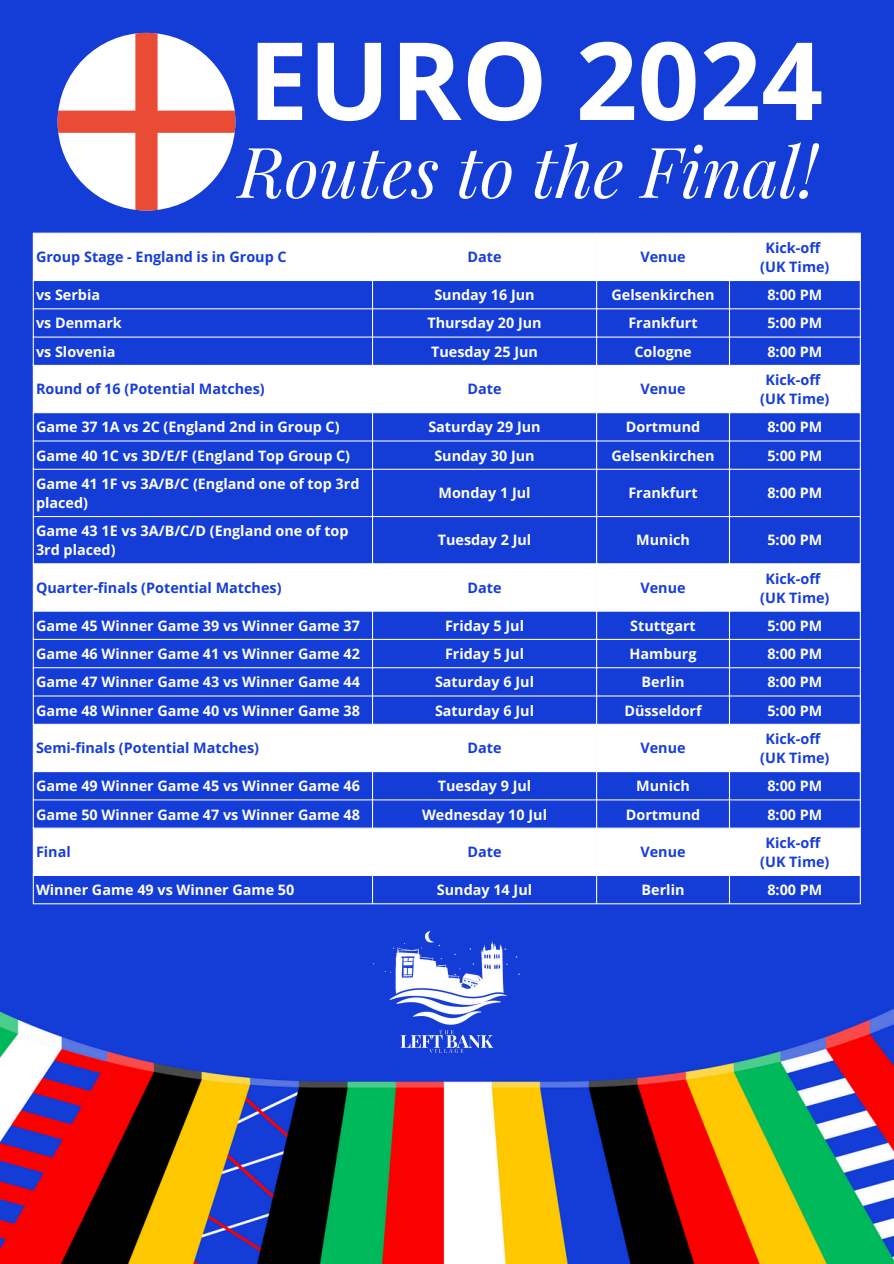
<style>
.page{position:relative;width:894px;height:1264px;background:#fff}
.page>*{position:absolute;margin:0;border:0;box-sizing:border-box;transform-origin:0 0}
.t1{font:700 108px "Open Sans";color:#fff}
.t2{font:italic 70.05px "Playfair Display";color:#fff}
.t3{font:700 14.4px/19.2px "Open Sans";color:#fff}
.t4{font:700 14.4px "Open Sans";color:#173dd9}
</style>
<div class="page">
<img style="left:0;top:0;width:893px;height:1263px">
<svg style="left:34px;top:234px;width:825px;height:641px;fill:#143cd7"></svg>
<hr style="left:33px;top:234px;width:1px;height:669px;background:#fff">
<hr style="left:372px;top:234px;width:1px;height:669px;background:#fff">
<hr style="left:596px;top:234px;width:1px;height:669px;background:#fff">
<hr style="left:728px;top:234px;width:1px;height:669px;background:#fff">
<hr style="left:859px;top:234px;width:1px;height:669px;background:#fff">
<hr style="left:33px;top:233px;width:827px;height:1px;background:#fff">
<hr style="left:33px;top:280px;width:827px;height:1px;background:#fff">
<hr style="left:33px;top:308px;width:827px;height:1px;background:#fff">
<hr style="left:33px;top:336px;width:827px;height:1px;background:#fff">
<hr style="left:33px;top:365px;width:827px;height:1px;background:#fff">
<hr style="left:33px;top:412px;width:827px;height:1px;background:#fff">
<hr style="left:33px;top:440px;width:827px;height:1px;background:#fff">
<hr style="left:33px;top:469px;width:827px;height:1px;background:#fff">
<hr style="left:33px;top:516px;width:827px;height:1px;background:#fff">
<hr style="left:33px;top:563px;width:827px;height:1px;background:#fff">
<hr style="left:33px;top:610px;width:827px;height:1px;background:#fff">
<hr style="left:33px;top:639px;width:827px;height:1px;background:#fff">
<hr style="left:33px;top:667px;width:827px;height:1px;background:#fff">
<hr style="left:33px;top:695px;width:827px;height:1px;background:#fff">
<hr style="left:33px;top:723px;width:827px;height:2px;background:#fff">
<hr style="left:33px;top:771px;width:827px;height:1px;background:#fff">
<hr style="left:33px;top:799px;width:827px;height:1px;background:#fff">
<hr style="left:33px;top:827px;width:827px;height:1px;background:#fff">
<hr style="left:33px;top:875px;width:827px;height:1px;background:#fff">
<hr style="left:33px;top:903px;width:827px;height:1px;background:#fff">
<img style="left:338px;top:921px;width:217px;height:138px">
<svg style="left:58px;top:33px;width:177px;height:177px"></svg>
<p class="t1" style="left:248px;top:5px;width:576px">EURO 2024</p>
<p class="t2" style="left:238px;top:122px;width:580px">Routes to the Final!</p>
<h1 class="t4" style="left:36px;top:246px;width:252px">Group Stage - England is in Group C</h1>
<p class="t4" style="left:467px;top:246px;width:36px">Date</p>
<p class="t4" style="left:640px;top:246px;width:47px">Venue</p>
<p class="t4" style="left:765px;top:237px;width:56px">Kick-off</p>
<p class="t4" style="left:760px;top:257px;width:71px">(UK Time)</p>
<p class="t3" style="left:36px;top:285px;width:66px">vs Serbia</p>
<p class="t3" style="left:434px;top:285px;width:102px">Sunday 16 Jun</p>
<p class="t3" style="left:611px;top:285px;width:104px">Gelsenkirchen</p>
<p class="t3" style="left:767px;top:285px;width:57px">8:00 PM</p>
<p class="t3" style="left:36px;top:313px;width:87px">vs Denmark</p>
<p class="t3" style="left:427px;top:313px;width:116px">Thursday 20 Jun</p>
<p class="t3" style="left:628px;top:313px;width:71px">Frankfurt</p>
<p class="t3" style="left:767px;top:313px;width:57px">5:00 PM</p>
<p class="t3" style="left:36px;top:341px;width:81px">vs Slovenia</p>
<p class="t3" style="left:431px;top:341px;width:108px">Tuesday 25 Jun</p>
<p class="t3" style="left:634px;top:341px;width:59px">Cologne</p>
<p class="t3" style="left:767px;top:341px;width:57px">8:00 PM</p>
<p class="t4" style="left:36px;top:379px;width:230px">Round of 16 (Potential Matches)</p>
<p class="t4" style="left:467px;top:379px;width:36px">Date</p>
<p class="t4" style="left:640px;top:379px;width:47px">Venue</p>
<p class="t4" style="left:765px;top:370px;width:56px">Kick-off</p>
<p class="t4" style="left:760px;top:389px;width:71px">(UK Time)</p>
<p class="t3" style="left:36px;top:417px;width:305px">Game 37 1A vs 2C (England 2nd in Group C)</p>
<p class="t3" style="left:428px;top:417px;width:114px">Saturday 29 Jun</p>
<p class="t3" style="left:625px;top:417px;width:76px">Dortmund</p>
<p class="t3" style="left:767px;top:417px;width:57px">8:00 PM</p>
<p class="t3" style="left:36px;top:445px;width:315px">Game 40 1C vs 3D/E/F (England Top Group C)</p>
<p class="t3" style="left:434px;top:445px;width:102px">Sunday 30 Jun</p>
<p class="t3" style="left:611px;top:445px;width:104px">Gelsenkirchen</p>
<p class="t3" style="left:767px;top:445px;width:57px">5:00 PM</p>
<p class="t3" style="left:36px;top:474px;width:325px">Game 41 1F vs 3A/B/C (England one of top 3rd placed)</p>
<p class="t3" style="left:438px;top:483px;width:94px">Monday 1 Jul</p>
<p class="t3" style="left:628px;top:483px;width:71px">Frankfurt</p>
<p class="t3" style="left:767px;top:483px;width:57px">8:00 PM</p>
<p class="t3" style="left:36px;top:521px;width:314px">Game 43 1E vs 3A/B/C/D (England one of top<br>3rd placed)</p>
<p class="t3" style="left:437px;top:530px;width:95px">Tuesday 2 Jul</p>
<p class="t3" style="left:636px;top:530px;width:55px">Munich</p>
<p class="t3" style="left:767px;top:530px;width:57px">5:00 PM</p>
<p class="t4" style="left:36px;top:577px;width:247px">Quarter-finals (Potential Matches)</p>
<p class="t4" style="left:467px;top:577px;width:36px">Date</p>
<p class="t4" style="left:640px;top:577px;width:47px">Venue</p>
<p class="t4" style="left:765px;top:568px;width:56px">Kick-off</p>
<p class="t4" style="left:760px;top:587px;width:71px">(UK Time)</p>
<p class="t3" style="left:36px;top:615px;width:325px">Game 45 Winner Game 39 vs Winner Game 37</p>
<p class="t3" style="left:445px;top:615px;width:80px">Friday 5 Jul</p>
<p class="t3" style="left:630px;top:615px;width:67px">Stuttgart</p>
<p class="t3" style="left:767px;top:615px;width:57px">5:00 PM</p>
<p class="t3" style="left:36px;top:644px;width:325px">Game 46 Winner Game 41 vs Winner Game 42</p>
<p class="t3" style="left:445px;top:644px;width:80px">Friday 5 Jul</p>
<p class="t3" style="left:629px;top:644px;width:68px">Hamburg</p>
<p class="t3" style="left:767px;top:644px;width:57px">8:00 PM</p>
<p class="t3" style="left:36px;top:672px;width:325px">Game 47 Winner Game 43 vs Winner Game 44</p>
<p class="t3" style="left:435px;top:672px;width:100px">Saturday 6 Jul</p>
<p class="t3" style="left:641px;top:672px;width:44px">Berlin</p>
<p class="t3" style="left:767px;top:672px;width:57px">8:00 PM</p>
<p class="t3" style="left:36px;top:700px;width:325px">Game 48 Winner Game 40 vs Winner Game 38</p>
<p class="t3" style="left:435px;top:700px;width:100px">Saturday 6 Jul</p>
<p class="t3" style="left:624px;top:700px;width:79px">Düsseldorf</p>
<p class="t3" style="left:767px;top:700px;width:57px">5:00 PM</p>
<p class="t4" style="left:36px;top:737px;width:224px">Semi-finals (Potential Matches)</p>
<p class="t4" style="left:467px;top:737px;width:36px">Date</p>
<p class="t4" style="left:640px;top:737px;width:47px">Venue</p>
<p class="t4" style="left:765px;top:728px;width:56px">Kick-off</p>
<p class="t4" style="left:760px;top:747px;width:71px">(UK Time)</p>
<p class="t3" style="left:36px;top:776px;width:325px">Game 49 Winner Game 45 vs Winner Game 46</p>
<p class="t3" style="left:437px;top:776px;width:95px">Tuesday 9 Jul</p>
<p class="t3" style="left:636px;top:776px;width:55px">Munich</p>
<p class="t3" style="left:767px;top:776px;width:57px">8:00 PM</p>
<p class="t3" style="left:36px;top:804px;width:325px">Game 50 Winner Game 47 vs Winner Game 48</p>
<p class="t3" style="left:422px;top:804px;width:126px">Wednesday 10 Jul</p>
<p class="t3" style="left:625px;top:804px;width:76px">Dortmund</p>
<p class="t3" style="left:767px;top:804px;width:57px">8:00 PM</p>
<p class="t4" style="left:36px;top:841px;width:36px">Final</p>
<p class="t4" style="left:467px;top:841px;width:36px">Date</p>
<p class="t4" style="left:640px;top:841px;width:47px">Venue</p>
<p class="t4" style="left:765px;top:832px;width:56px">Kick-off</p>
<p class="t4" style="left:760px;top:851px;width:71px">(UK Time)</p>
<p class="t3" style="left:36px;top:880px;width:260px">Winner Game 49 vs Winner Game 50</p>
<p class="t3" style="left:437px;top:880px;width:97px">Sunday 14 Jul</p>
<p class="t3" style="left:641px;top:880px;width:44px">Berlin</p>
<p class="t3" style="left:767px;top:880px;width:57px">8:00 PM</p>
</div>
